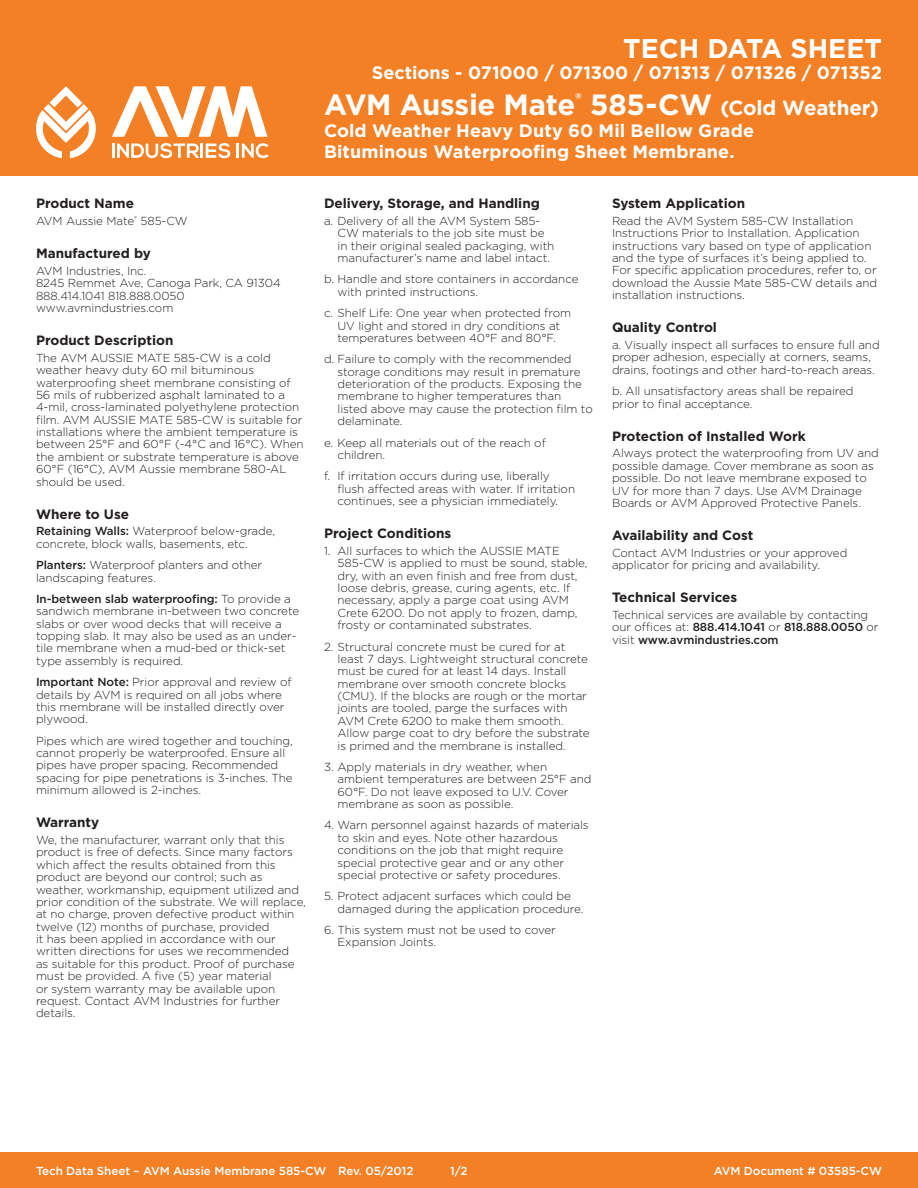
<style>
.page{position:relative;width:918px;height:1188px;background:#fff}
.page>*{position:absolute;margin:0;border:0;box-sizing:border-box;transform-origin:0 0}
.t1{font:700 29.25px "Gotham";letter-spacing:-.01em;color:#fff}
.t2{font:700 27px "Gotham";color:#fff}
.t3{font:700 18px/21.6px "Gotham";color:#fff}
.Section{font:700 13.5px "Gotham";color:#231f20}
.Text{font:300 11.7px/12.3px "Gotham";letter-spacing:-.005em;color:#231f20}
.t4{font:500 11.7px "Gotham";letter-spacing:-.005em;color:#fff}
.s1{font-weight:500}
.s2{font-size:20.4px}
</style>
<div class="page">
<div style="left:0;top:1152px;width:918px;height:36px;background:#f48026"></div>
<div style="left:0;top:0;width:918px;height:176px;background:#f48026"></div>
<svg style="left:36px;top:86px;width:60px;height:72px"></svg>
<svg style="left:242px;top:143px;width:27px;height:15px"></svg>
<hr style="left:236px;top:144px;width:3px;height:14px;background:#fff">
<svg style="left:112px;top:143px;width:118px;height:15px"></svg>
<svg style="left:112px;top:86px;width:156px;height:51px"></svg>
<p class="Section" style="left:36px;top:194px;width:100px">Product Name</p>
<p class="Text" style="left:36px;top:214px;width:153px">AVM Aussie Mate<sup>®</sup> 585-CW</p>
<p class="Section" style="left:36px;top:244px;width:116px">Manufactured by</p>
<p class="Text" style="left:36px;top:264px;width:246px">AVM Industries, Inc.<br>8245 Remmet Ave, Canoga Park, CA 91304<br>888.414.1041 818.888.0050 www.avmindustries.com</p>
<p class="Section" style="left:36px;top:331px;width:139px">Product Description</p>
<p class="Text" style="left:36px;top:351px;width:269px">The AVM AUSSIE MATE 585-CW is a cold weather heavy duty 60 mil bituminous waterproofing sheet membrane consisting of 56 mils of rubberized asphalt laminated to a 4-mil, cross-laminated polyethylene protection film. AVM AUSSIE MATE 585-CW is suitable for installations where the ambient temperature is between 25°F and 60°F (-4°C and 16°C). When the ambient or substrate temperature is above 60°F (16°C), AVM Aussie membrane 580-AL should be used.</p>
<p class="Section" style="left:36px;top:505px;width:95px">Where to Use</p>
<p class="Text" style="left:36px;top:525px;width:241px"><span class="s1">Retaining Walls:</span> Waterproof below-grade, concrete, block walls, basements, etc.</p>
<p class="Text" style="left:36px;top:559px;width:228px"><span class="s1">Planters:</span> Waterproof planters and other landscaping features.</p>
<p class="Text" style="left:36px;top:592px;width:265px"><span class="s1">In-between slab waterproofing:</span> To provide a sandwich membrane in-between two concrete slabs or over wood decks that will receive a topping slab. It may also be used as an under&shy;tile membrane when a mud-bed or thick-set type assembly is required.</p>
<p class="Text" style="left:36px;top:676px;width:257px"><span class="s1">Important Note:</span> Prior approval and review of details by AVM is required on all jobs where this membrane will be installed directly over plywood.</p>
<p class="Text" style="left:36px;top:734px;width:258px">Pipes which are wired together and touching, cannot properly be waterproofed. Ensure all pipes have proper spacing. Recommended spacing for pipe penetrations is 3-inches. The minimum allowed is 2-inches.</p>
<p class="Section" style="left:36px;top:813px;width:65px">Warranty</p>
<p class="Text" style="left:36px;top:833px;width:271px">We, the manufacturer, warrant only that this product is free of defects. Since many factors which affect the results obtained from this product are beyond our control; such as weather, workmanship, equipment utilized and prior condition of the substrate. We will replace, at no charge, proven defective product within twelve (12) months of purchase, provided<br>it has been applied in accordance with our written directions for uses we recommended<br>as suitable for this product. Proof of purchase must be provided. A five (5) year material<br>or system warranty may be available upon request. Contact AVM Industries for further details.</p>
<p class="t2" style="left:623px;top:30px;width:260px">TECH DATA SHEET</p>
<p class="t3" style="left:372px;top:62px;width:512px">Sections - 071000 / 071300 / 071313 / 071326 / 071352</p>
<p class="t1" style="left:324px;top:85px;width:556px">AVM Aussie Mate<sup>®</sup> 585-CW <span class="s2">(Cold Weather)</span></p>
<p class="t3" style="left:324px;top:119px;width:432px">Cold Weather Heavy Duty 60 Mil Bellow Grade<br>Bituminous Waterproofing Sheet Membrane.</p>
<p class="Section" style="left:324px;top:194px;width:217px">Delivery, Storage, and Handling</p>
<p class="Text" style="left:338px;top:214px;width:218px;text-indent:-14px">a. Delivery of all the AVM System 585- CW materials to the job site must be in their original sealed packaging, with manufacturer’s name and label intact.</p>
<p class="Text" style="left:338px;top:273px;width:243px;text-indent:-14px">b. Handle and store containers in accordance with printed instructions.</p>
<p class="Text" style="left:324px;top:307px;width:249px;text-align:center">c. Shelf Life: One year when protected from<br>UV light and stored in dry conditions at temperatures between 40°F and 80°F.</p>
<p class="Text" style="left:338px;top:353px;width:257px;text-indent:-14px">d. Failure to comply with the recommended storage conditions may result in premature deterioration of the products. Exposing the membrane to higher temperatures than listed above may cause the protection film to delaminate.</p>
<p class="Text" style="left:338px;top:436px;width:210px;text-indent:-14px">e. Keep all materials out of the reach of children.</p>
<p class="Text" style="left:338px;top:470px;width:239px;text-indent:-14px">f. If irritation occurs during use, liberally flush affected areas with water. If irritation continues, see a physician immediately.</p>
<p class="Section" style="left:324px;top:524px;width:129px">Project Conditions</p>
<p class="Text" style="left:338px;top:544px;width:252px;text-indent:-14px">1. All surfaces to which the AUSSIE MATE 585-CW is applied to must be sound, stable, dry, with an even finish and free from dust, loose debris, grease, curing agents, etc. If necessary, apply a parge coat using AVM Crete 6200. Do not apply to frozen, damp, frosty or contaminated substrates.</p>
<p class="Text" style="left:338px;top:640px;width:254px;text-indent:-14px">2. Structural concrete must be cured for at least 7 days. Lightweight structural concrete must be cured for at least 14 days. Install membrane over smooth concrete blocks (CMU). If the blocks are rough or the mortar joints are tooled, parge the surfaces with AVM Crete 6200 to make them smooth.<br>Allow parge coat to dry before the substrate is primed and the membrane is installed.</p>
<p class="Text" style="left:338px;top:760px;width:256px;text-indent:-14px">3. Apply materials in dry weather, when ambient temperatures are between 25°F and 60°F. Do not leave exposed to U.V. Cover membrane as soon as possible.</p>
<p class="Text" style="left:338px;top:819px;width:253px;text-indent:-14px">4. Warn personnel against hazards of materials to skin and eyes. Note other hazardous conditions on the job that might require special protective gear and or any other special protective or safety procedures.</p>
<p class="Text" style="left:338px;top:890px;width:247px;text-indent:-14px">5. Protect adjacent surfaces which could be damaged during the application procedure.</p>
<p class="Text" style="left:338px;top:923px;width:220px;text-indent:-14px">6. This system must not be used to cover<br>Expansion Joints.</p>
<p class="Section" style="left:612px;top:194px;width:135px">System Application</p>
<p class="Text" style="left:612px;top:214px;width:267px">Read the AVM System 585-CW Installation Instructions Prior to Installation. Application instructions vary based on type of application and the type of surfaces it’s being applied to.<br>For specific application procedures, refer to, or download the Aussie Mate 585-CW details and installation instructions.</p>
<p class="Section" style="left:612px;top:318px;width:107px">Quality Control</p>
<p class="Text" style="left:612px;top:338px;width:269px">a. Visually inspect all surfaces to ensure full and proper adhesion, especially at corners, seams, drains, footings and other hard-to-reach areas.</p>
<p class="Text" style="left:612px;top:385px;width:243px">b. All unsatisfactory areas shall be repaired prior to final acceptance.</p>
<p class="Section" style="left:612px;top:427px;width:195px">Protection of Installed Work</p>
<p class="Text" style="left:612px;top:447px;width:268px">Always protect the waterproofing from UV and possible damage. Cover membrane as soon as possible. Do not leave membrane exposed to UV for more than 7 days. Use AVM Drainage Boards or AVM Approved Protective Panels.</p>
<p class="Section" style="left:612px;top:526px;width:143px">Availability and Cost</p>
<p class="Text" style="left:612px;top:546px;width:237px">Contact AVM Industries or your approved applicator for pricing and availability.</p>
<p class="Section" style="left:612px;top:588px;width:127px">Technical Services</p>
<p class="Text" style="left:612px;top:608px;width:268px">Technical services are available by contacting our offices at: <span class="s1">888.414.1041</span> or <span class="s1">818.888.0050</span> or visit <span class="s1">www.avmindustries.com</span></p>
<p class="t4" style="left:36px;top:1163px;width:379px">Tech Data Sheet – AVM Aussie Membrane 585-CW Rev. 05/2012</p>
<p class="t4" style="left:450px;top:1163px;width:19px">1/2</p>
<p class="t4" style="left:714px;top:1163px;width:170px">AVM Document # 03585-CW</p>
</div>
